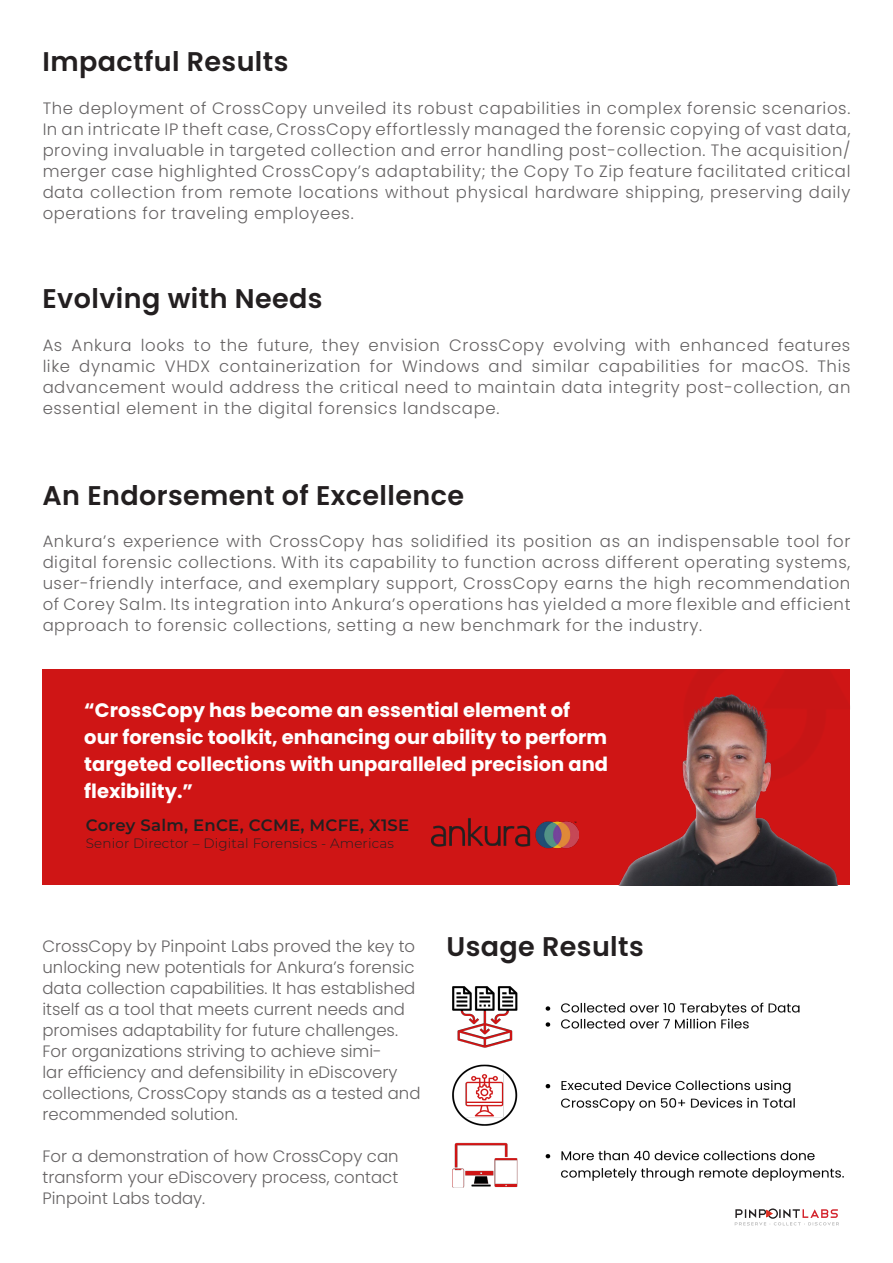
<style>
.page{position:relative;width:893px;height:1263px;background:#fff}
.page>*{position:absolute;margin:0;border:0;box-sizing:border-box;transform-origin:0 0}
.Poppins_Medium_Size_20pt_Lea_24pt_Tra_15{font:600 27px "Poppins";letter-spacing:.015em;color:#231f20}
.Regular_Size_15pt_Lea_22pt_Centre{font:700 19.5px/27px "Poppins";color:#fff}
.t1{font:300 16.5px/21px "Poppins";color:#231f20;text-align:justify}
.Thin_Size_40pt_Lea_48pt_Tra_15_Left{font:600 16.5px "Montserrat";letter-spacing:.015em;color:#231f20}
.Thin_Size_40pt_Lea_48pt_Tra_15_Left-2{font:300 13.5px "Montserrat";letter-spacing:.015em;color:#231f20}
</style>
<div class="page">
<img style="left:452px;top:986px;width:392px;height:202px">
<div style="left:43px;top:669px;width:807px;height:216px;background:#cf1515"></div>
<img style="left:619px;top:694px;width:219px;height:191px">
<svg style="left:735px;top:1208px;width:104px;height:17px"></svg>
<img style="left:432px;top:818px;width:147px;height:31px">
<p class="Poppins_Medium_Size_20pt_Lea_24pt_Tra_15" style="left:43px;top:46px;width:247px">Impactful Results</p>
<p class="t1" style="left:43px;top:98px;width:809px">The deployment of CrossCopy unveiled its robust capabilities in complex forensic scenarios.<br>In an intricate IP theft case, CrossCopy effortlessly managed the forensic copying of vast data, proving invaluable in targeted collection and error handling post-collection. The acquisition/ merger case highlighted CrossCopy’s adaptability; the Copy To Zip feature facilitated critical data collection from remote locations without physical hardware shipping, preserving daily operations for traveling employees.</p>
<p class="Poppins_Medium_Size_20pt_Lea_24pt_Tra_15" style="left:43px;top:282px;width:282px">Evolving with Needs</p>
<p class="t1" style="left:43px;top:334px;width:809px">As Ankura looks to the future, they envision CrossCopy evolving with enhanced features like dynamic VHDX containerization for Windows and similar capabilities for macOS. This advancement would address the critical need to maintain data integrity post-collection, an essential element in the digital forensics landscape.</p>
<p class="Poppins_Medium_Size_20pt_Lea_24pt_Tra_15" style="left:43px;top:479px;width:423px">An Endorsement of Excellence</p>
<p class="t1" style="left:43px;top:531px;width:809px">Ankura’s experience with CrossCopy has solidified its position as an indispensable tool for digital forensic collections. With its capability to function across different operating systems, user-friendly interface, and exemplary support, CrossCopy earns the high recommendation of Corey Salm. Its integration into Ankura’s operations has yielded a more flexible and efficient approach to forensic collections, setting a new benchmark for the industry.</p>
<p class="Regular_Size_15pt_Lea_22pt_Centre" style="left:84px;top:697px;width:525px">“CrossCopy has become an essential element of our forensic toolkit, enhancing our ability to perform targeted collections with unparalleled precision and flexibility.”</p>
<p class="Thin_Size_40pt_Lea_48pt_Tra_15_Left" style="left:86px;top:814px;width:325px">Corey Salm, EnCE, CCME, MCFE, X1SE</p>
<p class="Thin_Size_40pt_Lea_48pt_Tra_15_Left-2" style="left:86px;top:833px;width:310px">Senior Director – Digital Forensics - Americas</p>
<p class="t1" style="left:43px;top:935px;width:379px;text-align:left">CrossCopy by Pinpoint Labs proved the key to unlocking new potentials for Ankura’s forensic data collection capabilities. It has established itself as a tool that meets current needs and promises adaptability for future challenges.<br>For organizations striving to achieve simi-<br>lar efficiency and defensibility in eDiscovery collections, CrossCopy stands as a tested and recommended solution.</p>
<p class="t1" style="left:43px;top:1145px;width:358px">For a demonstration of how CrossCopy can transform your eDiscovery process, contact Pinpoint Labs today.</p>
<p class="Poppins_Medium_Size_20pt_Lea_24pt_Tra_15" style="left:446px;top:931px;width:199px">Usage Results</p>
</div>
